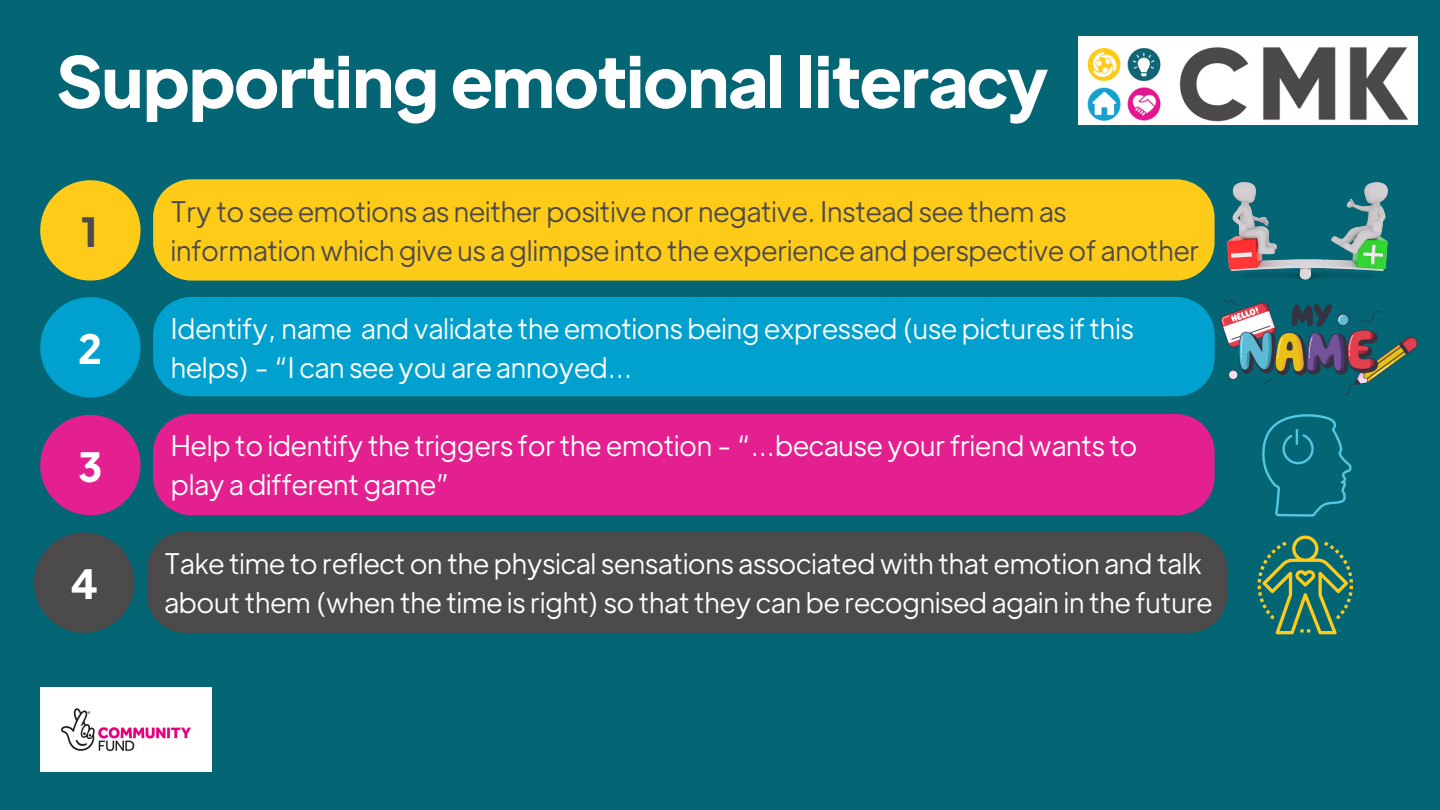
<style>
.page{position:relative;width:1440px;height:810px;background:#046675}
.page>*{position:absolute;margin:0;border:0;box-sizing:border-box;transform-origin:0 0}
.t1{font:700 70px "Plus Jakarta Display";color:#fff}
.t2{font:700 40px "Plus Jakarta Display";color:#fff}
.t3{font:700 40px "Plus Jakarta Display";color:#4c4a4a}
.t4{font:300 28px/39px "Plus Jakarta Display";color:#fff}
.t5{font:300 28px/39px "Plus Jakarta Display";color:#4c4a4a}
</style>
<div class="page">
<img style="left:1079px;top:37px;width:339px;height:88px">
<img style="left:41px;top:687px;width:171px;height:84px">
<div style="left:153px;top:179px;width:1062px;height:102px;background:#ffcb19"></div>
<div style="left:40px;top:180px;width:101px;height:101px;background:#ffcb19;border-radius:50%"></div>
<div style="left:153px;top:297px;width:1062px;height:99px;background:#00a1cf"></div>
<div style="left:40px;top:297px;width:101px;height:101px;background:#00a1cf;border-radius:50%"></div>
<div style="left:153px;top:414px;width:1062px;height:101px;background:#e41f8f"></div>
<div style="left:40px;top:415px;width:101px;height:100px;background:#e41f8f;border-radius:50%"></div>
<div style="left:147px;top:532px;width:1080px;height:101px;background:#4c4a4a"></div>
<div style="left:34px;top:532px;width:100px;height:101px;background:#4c4a4a;border-radius:50%"></div>
<img style="left:1227px;top:182px;width:160px;height:98px">
<img style="left:1220px;top:300px;width:198px;height:95px">
<svg style="left:1262px;top:414px;width:90px;height:103px"></svg>
<svg style="left:1258px;top:536px;width:95px;height:98px"></svg>
<p class="t1" style="left:57px;top:33px;width:993px">Supporting emotional literacy</p>
<h2 class="t3" style="left:82px;top:204px;width:19px">1</h2>
<h2 class="t2" style="left:79px;top:321px;width:24px">2</h2>
<h2 class="t2" style="left:78px;top:439px;width:25px">3</h2>
<h2 class="t2" style="left:71px;top:556px;width:28px">4</h2>
<p class="t5" style="left:171px;top:190px;width:1030px">Try to see emotions as neither positive nor negative. Instead see them as information which give us a glimpse into the experience and perspective of another</p>
<p class="t4" style="left:171px;top:308px;width:964px">Identify, name and validate the emotions being expressed (use pictures if this helps) - “I can see you are annoyed...</p>
<p class="t4" style="left:171px;top:425px;width:968px">Help to identify the triggers for the emotion - “...because your friend wants to play a different game”</p>
<p class="t4" style="left:165px;top:543px;width:1049px">Take time to reflect on the physical sensations associated with that emotion and talk about them (when the time is right) so that they can be recognised again in the future</p>
</div>
